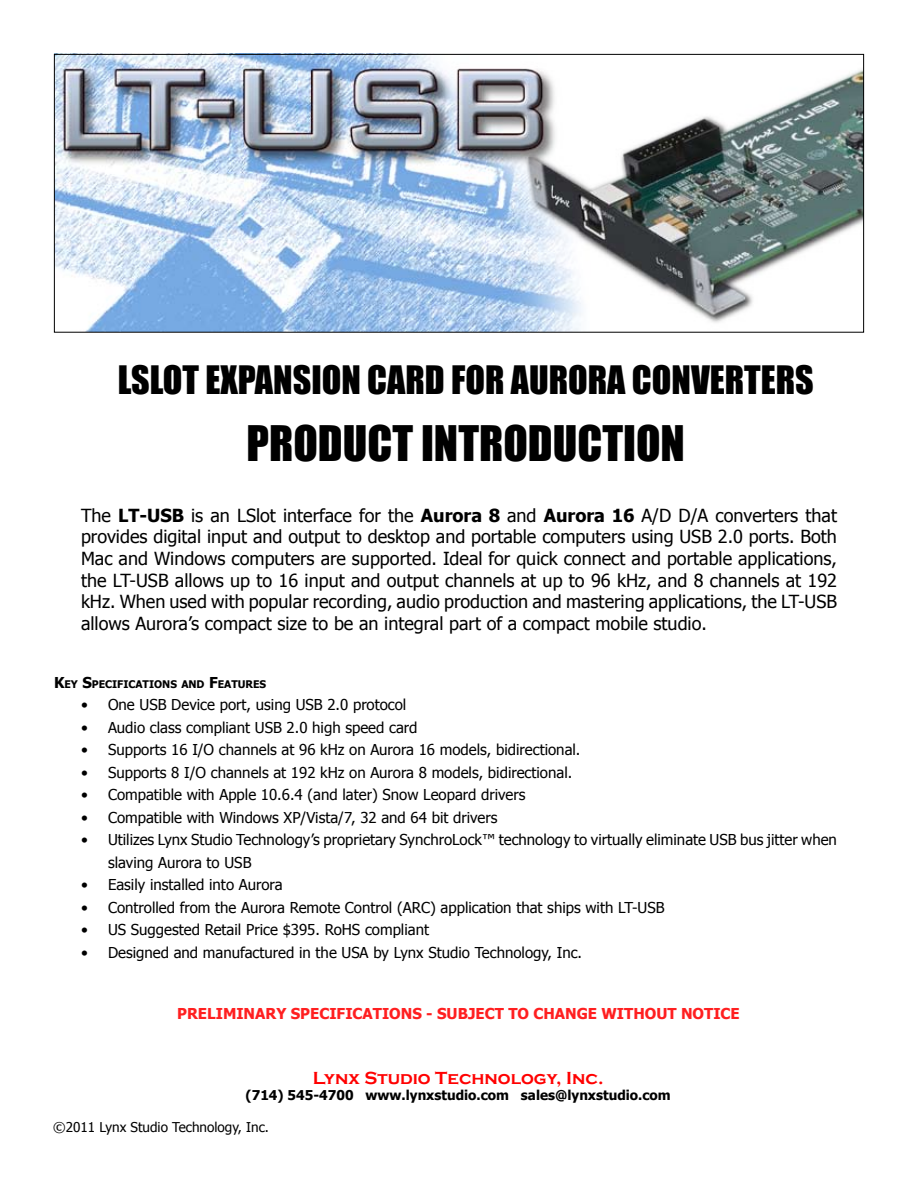
<style>
.page{position:relative;width:918px;height:1188px;background:#fff}
.page>*{position:absolute;margin:0;border:0;box-sizing:border-box;transform-origin:0 0}
.t1{font:45px "Impact";color:#000}
.t2{font:36px "Impact";color:#000}
.t3{font:18px/21.6px "Tahoma";color:#000;text-align:justify}
.t4{font:700 18px "Copperplate Gothic";color:#f00}
.t5{font:15px/22.5px "Tahoma";color:#000}
.t6{font:700 15px "Tahoma";color:#ff1f20}
.t7{font:700 13.5px "Tahoma";color:#000}
.t8{font:13.5px "Tahoma";color:#000}
.t9{font:700 10.5px "Tahoma";color:#000}
.s1{font-weight:700}
.s2{font-size:15px}
</style>
<div class="page">
<img style="left:56px;top:56px;width:806px;height:275px">
<h2 class="t2" style="left:118px;top:352px;width:698px">LSLOT EXPANSION CARD FOR AURORA CONVERTERS</h2>
<h1 class="t1" style="left:247px;top:409px;width:440px">PRODUCT INTRODUCTION</h1>
<p class="t3" style="left:81px;top:504px;width:758px">The <span class="s1">LT-USB</span> is an LSlot interface for the <span class="s1">Aurora 8</span> and <span class="s1">Aurora 16</span> A/D D/A converters that provides digital input and output to desktop and portable computers using USB 2.0 ports. Both Mac and Windows computers are supported. Ideal for quick connect and portable applications, the LT-USB allows up to 16 input and output channels at up to 96 kHz, and 8 channels at 192 kHz. When used with popular recording, audio production and mastering applications, the LT-USB allows Aurora’s compact size to be an integral part of a compact mobile studio.</p>
<p class="t9" style="left:54px;top:676px;width:213px"><span class="s2">K</span>EY <span class="s2">S</span>PECIFICATIONS AND <span class="s2">F</span>EATURES</p>
<p class="t5" style="left:81px;top:693px;width:327px">• One USB Device port, using USB 2.0 protocol</p>
<p class="t5" style="left:81px;top:715px;width:338px">• Audio class compliant USB 2.0 high speed card</p>
<p class="t5" style="left:81px;top:738px;width:501px">• Supports 16 I/O channels at 96 kHz on Aurora 16 models, bidirectional.</p>
<p class="t5" style="left:81px;top:760px;width:493px">• Supports 8 I/O channels at 192 kHz on Aurora 8 models, bidirectional.</p>
<p class="t5" style="left:81px;top:783px;width:446px">• Compatible with Apple 10.6.4 (and later) Snow Leopard drivers</p>
<p class="t5" style="left:81px;top:805px;width:418px">• Compatible with Windows XP/Vista/7, 32 and 64 bit drivers</p>
<p class="t5" style="left:108px;top:828px;width:731px;text-indent:-27px">• Utilizes Lynx Studio Technology’s proprietary SynchroLock™ technology to virtually eliminate USB bus jitter when slaving Aurora to USB</p>
<p class="t5" style="left:81px;top:873px;width:203px">• Easily installed into Aurora</p>
<p class="t5" style="left:81px;top:895px;width:585px">• Controlled from the Aurora Remote Control (ARC) application that ships with LT-USB</p>
<p class="t5" style="left:81px;top:918px;width:350px">• US Suggested Retail Price $395. RoHS compliant</p>
<p class="t5" style="left:81px;top:940px;width:503px">• Designed and manufactured in the USA by Lynx Studio Technology, Inc.</p>
<p class="t6" style="left:177px;top:1003px;width:564px">PRELIMINARY SPECIFICATIONS - SUBJECT TO CHANGE WITHOUT NOTICE</p>
<p class="t4" style="left:313px;top:1068px;width:292px">Lynx Studio Technology, Inc.</p>
<p class="t7" style="left:246px;top:1085px;width:427px">(714) 545-4700 www.lynxstudio.com sales@lynxstudio.com</p>
<p class="t8" style="left:53px;top:1118px;width:217px">©2011 Lynx Studio Technology, Inc.</p>
</div>
